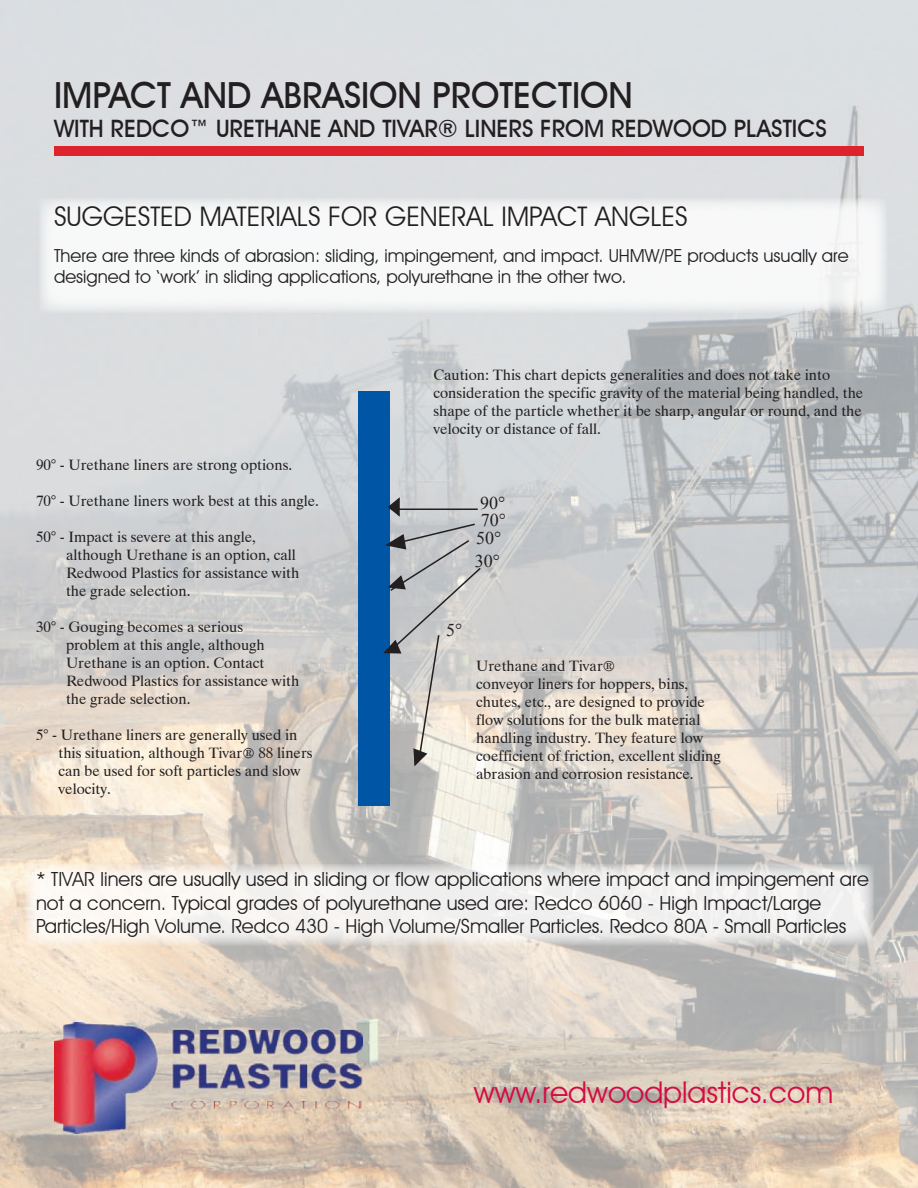
<style>
.page{position:relative;width:918px;height:1188px;background:#fff}
.page>*{position:absolute;margin:0;border:0;box-sizing:border-box;transform-origin:0 0}
.t1{font:500 36px "Avant Garde IT Cby BT";color:#231f20}
.t2{font:30px "Avant Garde IT Cby BT";color:#d20d44}
.t3{font:27px "Avant Garde IT Cby BT";color:#231f20}
.t4{font:500 24px "Avant Garde IT Cby BT";color:#231f20}
.t5{font:19.5px/23.4px "Avant Garde IT Cby BT";color:#231f20}
.t6{font:18px/21.6px "Avant Garde IT Cby BT";color:#231f20}
.t7{font:18px/17.5px "Times New Roman";color:#231f20;text-align:justify}
.t8{font:15px/18px "Dutch 801 BT";color:#231f20}
</style>
<div class="page">
<img style="left:0;top:0;width:918px;height:1188px">
<svg style="left:26px;top:864px;width:848px;height:82px;fill:#f1f0ef"></svg>
<div style="left:55px;top:147px;width:808px;height:8px;background:#dd232b"></div>
<div style="left:54px;top:146px;width:810px;height:10px;border:2px solid #dd232b"></div>
<img style="left:54px;top:1023px;width:309px;height:111px">
<div style="left:359px;top:391px;width:31px;height:414px;background:#0155a5"></div>
<svg style="left:383px;top:496px;width:99px;height:271px;background:#b6bcc1"></svg>
<svg style="left:39px;top:198px;width:848px;height:115px"></svg>
<h1 class="t1" style="left:54px;top:82px;width:580px">IMPACT AND ABRASION PROTECTION</h1>
<h3 class="t4" style="left:54px;top:120px;width:774px">WITH REDCO™ URETHANE AND TIVAR® LINERS FROM REDWOOD PLASTICS</h3>
<h3 class="t3" style="left:54px;top:206px;width:635px">SUGGESTED MATERIALS FOR GENERAL IMPACT ANGLES</h3>
<p class="t6" style="left:54px;top:246px;width:796px">There are three kinds of abrasion: sliding, impingement, and impact. UHMW/PE products usually are designed to ‘work’ in sliding applications, polyurethane in the other two.</p>
<p class="t8" style="left:36px;top:458px;width:258px">90° - Urethane liners are strong options.</p>
<p class="t8" style="left:36px;top:494px;width:285px">70° - Urethane liners work best at this angle.</p>
<p class="t8" style="left:66px;top:530px;width:235px;text-indent:-30px">50° - Impact is severe at this angle, although Urethane is an option, call<br>Redwood Plastics for assistance with the grade selection.</p>
<p class="t8" style="left:66px;top:620px;width:235px;text-indent:-30px">30° - Gouging becomes a serious problem at this angle, although<br>Urethane is an option. Contact<br>Redwood Plastics for assistance with the grade selection.</p>
<p class="t8" style="left:58px;top:728px;width:256px;text-indent:-22px">5° - Urethane liners are generally used in this situation, although Tivar® 88 liners can be used for soft particles and slow velocity.</p>
<p class="t8" style="left:434px;top:368px;width:431px">Caution: This chart depicts generalities and does not take into consideration the specific gravity of the material being handled, the shape of the particle whether it be sharp, angular or round, and the velocity or distance of fall.</p>
<p class="t7" style="left:476px;top:495px;width:31px">90° 70° 50°</p>
<p class="t7" style="left:475px;top:553px;width:27px">30°</p>
<p class="t7" style="left:446px;top:622px;width:18px">5°</p>
<p class="t8" style="left:476px;top:658px;width:246px">Urethane and Tivar®<br>conveyor liners for hoppers, bins, chutes, etc., are designed to provide flow solutions for the bulk material handling industry. They feature low coefficient of friction, excellent sliding abrasion and corrosion resistance.</p>
<p class="t5" style="left:36px;top:870px;width:834px">* TIVAR liners are usually used in sliding or flow applications where impact and impingement are not a concern. Typical grades of polyurethane used are: Redco 6060 - High Impact/Large<br>Particles/High Volume. Redco 430 - High Volume/Smaller Particles. Redco 80A - Small Particles</p>
<h2 class="t2" style="left:474px;top:1081px;width:361px">www.redwoodplastics.com</h2>
</div>
